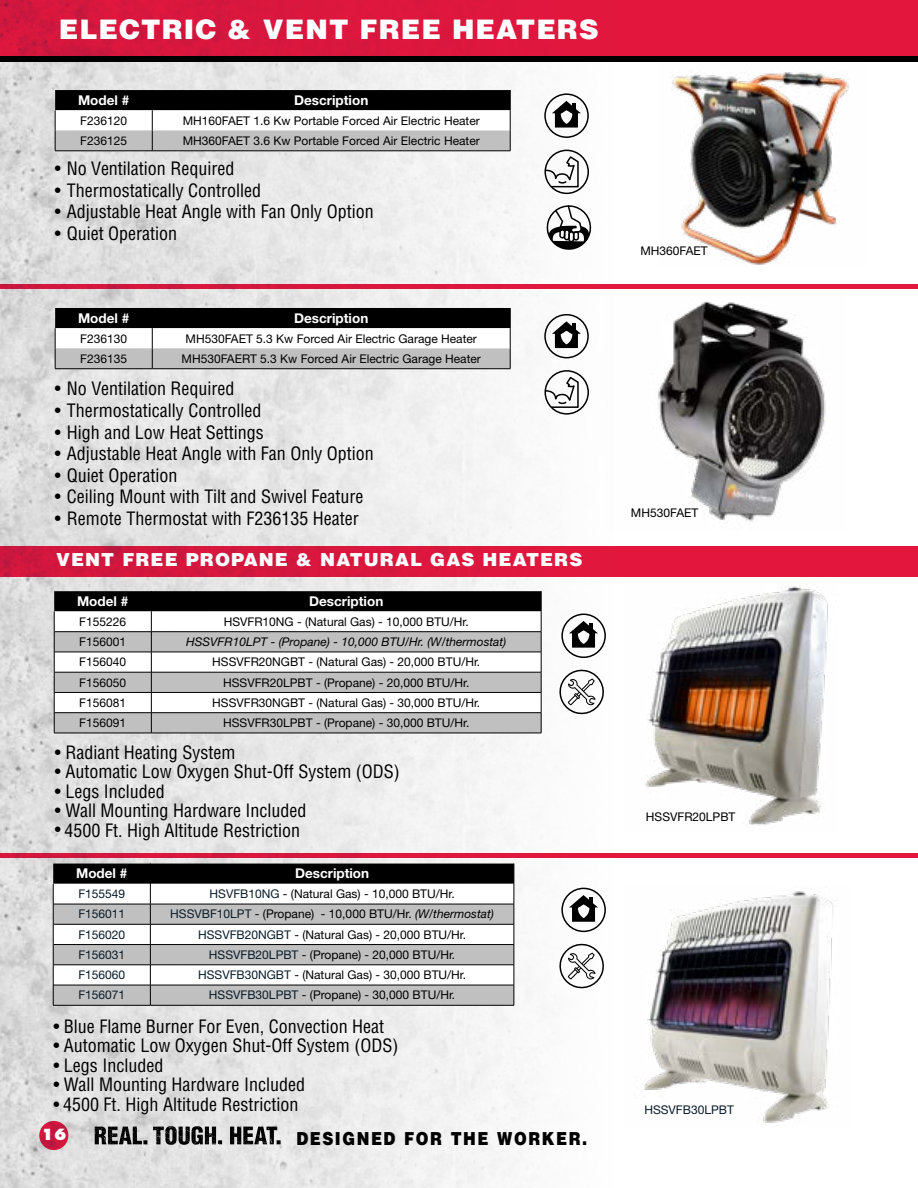
<style>
.page{position:relative;width:918px;height:1188px;background:#fff}
.page>*{position:absolute;margin:0;border:0;box-sizing:border-box;transform-origin:0 0}
.t1{font:900 27px "Helvetica";letter-spacing:.04em;color:#fff}
.t2{font:condensed 18px "Helvetica";color:#000}
.t3{font:900 18px "Helvetica";letter-spacing:.06em;color:#fff}
.t4{font:900 18px "Helvetica";letter-spacing:.1em;color:#000;scale:.85 1}
.t5{font:800 15px "Futura Std";color:#fff}
.t6{font:700 13.5px "Helvetica Neue LT Std";color:#fff}
.t7{font:12px "Helvetica Neue LT Std";color:#000}
.t8{font:12px "Helvetica Neue LT Std";color:#091c2a}
.t9{font:italic 12px "Helvetica Neue LT Std";color:#000}
.s1{color:#091c2a}
.s2{font-style:italic}
</style>
<div class="page">
<img style="left:0;top:61px;width:756px;height:1127px">
<svg style="left:39px;top:1121px;width:29px;height:29px"></svg>
<svg style="left:95px;top:1127px;width:52px;height:17px"></svg>
<svg style="left:153px;top:1126px;width:69px;height:19px"></svg>
<svg style="left:230px;top:1127px;width:51px;height:17px"></svg>
<div style="left:0;top:0;width:918px;height:56px;background:#e3173e"></div>
<div style="left:0;top:56px;width:918px;height:5px;background:#000"></div>
<hr style="left:55px;top:151px;width:97px;height:1px;background:#000">
<hr style="left:152px;top:151px;width:358px;height:1px;background:#000">
<svg style="left:55px;top:90px;width:456px;height:61px"></svg>
<svg style="left:55px;top:308px;width:456px;height:61px"></svg>
<img style="left:605px;top:291px;width:221px;height:240px">
<img style="left:659px;top:61px;width:205px;height:206px">
<hr style="left:54px;top:733px;width:97px;height:1px;background:#000">
<hr style="left:151px;top:733px;width:390px;height:1px;background:#000">
<svg style="left:54px;top:591px;width:488px;height:142px"></svg>
<img style="left:624px;top:584px;width:204px;height:247px">
<img style="left:624px;top:886px;width:210px;height:241px">
<hr style="left:53px;top:1005px;width:97px;height:1px;background:#000">
<hr style="left:150px;top:1005px;width:364px;height:1px;background:#000">
<svg style="left:53px;top:864px;width:462px;height:141px"></svg>
<hr style="left:0;top:285px;width:918px;height:4px;background:#e3173e">
<div style="left:0;top:853px;width:918px;height:5px;background:#e3173e"></div>
<div style="left:0;top:546px;width:918px;height:31px;background:#e3173e"></div>
<svg style="left:558px;top:942px;width:48px;height:48px"></svg>
<svg style="left:558px;top:668px;width:48px;height:48px"></svg>
<div style="left:544px;top:150px;width:45px;height:44px;border:2px solid #000;border-radius:50%"></div>
<svg style="left:544px;top:155px;width:35px;height:33px"></svg>
<div style="left:544px;top:370px;width:45px;height:45px;border:2px solid #000;border-radius:50%"></div>
<svg style="left:544px;top:375px;width:35px;height:34px"></svg>
<svg style="left:545px;top:204px;width:48px;height:47px"></svg>
<div style="left:561px;top:888px;width:45px;height:44px;border:2px solid #000;border-radius:50%"></div>
<svg style="left:569px;top:895px;width:29px;height:27px"></svg>
<div style="left:561px;top:614px;width:45px;height:44px;border:2px solid #000;border-radius:50%"></div>
<svg style="left:569px;top:621px;width:29px;height:27px"></svg>
<div style="left:544px;top:93px;width:45px;height:45px;border:2px solid #000;border-radius:50%"></div>
<svg style="left:552px;top:101px;width:29px;height:27px"></svg>
<div style="left:544px;top:314px;width:45px;height:44px;border:2px solid #000;border-radius:50%"></div>
<svg style="left:552px;top:321px;width:29px;height:27px"></svg>
<h1 class="t1" style="left:59px;top:12px;width:541px">ELECTRIC &amp; VENT FREE HEATERS</h1>
<p class="t6" style="left:78px;top:92px;width:53px">Model #</p>
<p class="t6" style="left:294px;top:92px;width:76px">Description</p>
<p class="t7" style="left:80px;top:113px;width:48px">F236120</p>
<p class="t7" style="left:183px;top:113px;width:299px">MH160FAET 1.6 Kw Portable Forced Air Electric Heater</p>
<p class="t7" style="left:80px;top:133px;width:48px">F236125</p>
<p class="t7" style="left:183px;top:133px;width:299px">MH360FAET 3.6 Kw Portable Forced Air Electric Heater</p>
<h2 class="t2" style="left:55px;top:157px;width:181px">• No Ventilation Required</h2>
<h2 class="t2" style="left:55px;top:179px;width:208px">• Thermostatically Controlled</h2>
<h2 class="t2" style="left:55px;top:201px;width:320px">• Adjustable Heat Angle with Fan Only Option</h2>
<h2 class="t2" style="left:55px;top:222px;width:124px">• Quiet Operation</h2>
<p class="t6" style="left:78px;top:310px;width:53px">Model #</p>
<p class="t6" style="left:294px;top:310px;width:76px">Description</p>
<p class="t7" style="left:80px;top:331px;width:48px">F236130</p>
<p class="t7" style="left:186px;top:331px;width:293px">MH530FAET 5.3 Kw Forced Air Electric Garage Heater</p>
<p class="t7" style="left:80px;top:351px;width:48px">F236135</p>
<p class="t7" style="left:182px;top:351px;width:301px">MH530FAERT 5.3 Kw Forced Air Electric Garage Heater</p>
<h2 class="t2" style="left:55px;top:377px;width:181px">• No Ventilation Required</h2>
<h2 class="t2" style="left:55px;top:399px;width:208px">• Thermostatically Controlled</h2>
<h2 class="t2" style="left:55px;top:421px;width:210px">• High and Low Heat Settings</h2>
<h2 class="t2" style="left:55px;top:442px;width:320px">• Adjustable Heat Angle with Fan Only Option</h2>
<h2 class="t2" style="left:55px;top:464px;width:124px">• Quiet Operation</h2>
<h2 class="t2" style="left:55px;top:485px;width:310px">• Ceiling Mount with Tilt and Swivel Feature</h2>
<h2 class="t2" style="left:55px;top:507px;width:305px">• Remote Thermostat with F236135 Heater</h2>
<h2 class="t3" style="left:56px;top:548px;width:528px">VENT FREE PROPANE &amp; NATURAL GAS HEATERS</h2>
<p class="t6" style="left:77px;top:593px;width:53px">Model #</p>
<p class="t6" style="left:309px;top:593px;width:76px">Description</p>
<p class="t7" style="left:79px;top:614px;width:48px">F155226</p>
<p class="t7" style="left:224px;top:614px;width:247px">HSVFR10NG - (Natural Gas) - 10,000 BTU/Hr.</p>
<p class="t7" style="left:79px;top:635px;width:48px">F156001</p>
<p class="t9" style="left:186px;top:635px;width:322px">HSSVFR10LPT - (Propane) - 10,000 BTU/Hr. (W/thermostat)</p>
<p class="t7" style="left:79px;top:655px;width:48px">F156040</p>
<p class="t7" style="left:212px;top:655px;width:270px">HSSVFR20NGBT - (Natural Gas) - 20,000 BTU/Hr.</p>
<p class="t7" style="left:79px;top:675px;width:48px">F156050</p>
<p class="t7" style="left:223px;top:675px;width:248px">HSSVFR20LPBT - (Propane) - 20,000 BTU/Hr.</p>
<p class="t7" style="left:79px;top:695px;width:48px">F156081</p>
<p class="t7" style="left:212px;top:695px;width:270px">HSSVFR30NGBT - (Natural Gas) - 30,000 BTU/Hr.</p>
<p class="t7" style="left:79px;top:716px;width:48px">F156091</p>
<p class="t7" style="left:223px;top:716px;width:248px">HSSVFR30LPBT - (Propane) - 30,000 BTU/Hr.</p>
<h2 class="t2" style="left:55px;top:741px;width:182px">• Radiant Heating System</h2>
<h2 class="t2" style="left:55px;top:760px;width:346px">• Automatic Low Oxygen Shut-Off System (ODS)</h2>
<h2 class="t2" style="left:55px;top:780px;width:111px">• Legs Included</h2>
<h2 class="t2" style="left:55px;top:799px;width:253px">• Wall Mounting Hardware Included</h2>
<h2 class="t2" style="left:55px;top:819px;width:247px">• 4500 Ft. High Altitude Restriction</h2>
<p class="t6" style="left:76px;top:865px;width:53px">Model #</p>
<p class="t6" style="left:295px;top:865px;width:76px">Description</p>
<p class="t8" style="left:78px;top:887px;width:48px">F155549</p>
<p class="t7" style="left:210px;top:887px;width:247px"><span class="s1">HSVFB10NG</span> - (Natural Gas) - 10,000 BTU/Hr.</p>
<p class="t8" style="left:78px;top:907px;width:48px">F156011</p>
<p class="t7" style="left:170px;top:907px;width:325px"><span class="s1">HSSVBF10LPT</span> - (Propane) - 10,000 BTU/Hr. <span class="s2">(W/thermostat)</span></p>
<p class="t8" style="left:78px;top:927px;width:48px">F156020</p>
<p class="t7" style="left:198px;top:927px;width:270px"><span class="s1">HSSVFB20NGBT</span> - (Natural Gas) - 20,000 BTU/Hr.</p>
<p class="t8" style="left:78px;top:948px;width:48px">F156031</p>
<p class="t7" style="left:209px;top:948px;width:248px"><span class="s1">HSSVFB20LPBT</span> - (Propane) - 20,000 BTU/Hr.</p>
<p class="t8" style="left:78px;top:968px;width:48px">F156060</p>
<p class="t7" style="left:198px;top:968px;width:270px"><span class="s1">HSSVFB30NGBT</span> - (Natural Gas) - 30,000 BTU/Hr.</p>
<p class="t8" style="left:78px;top:988px;width:48px">F156071</p>
<p class="t7" style="left:209px;top:988px;width:248px"><span class="s1">HSSVFB30LPBT</span> - (Propane) - 30,000 BTU/Hr.</p>
<h2 class="t2" style="left:53px;top:1015px;width:332px">• Blue Flame Burner For Even, Convection Heat</h2>
<h2 class="t2" style="left:53px;top:1034px;width:346px">• Automatic Low Oxygen Shut-Off System (ODS)</h2>
<h2 class="t2" style="left:53px;top:1054px;width:111px">• Legs Included</h2>
<h2 class="t2" style="left:53px;top:1073px;width:253px">• Wall Mounting Hardware Included</h2>
<h2 class="t2" style="left:53px;top:1093px;width:247px">• 4500 Ft. High Altitude Restriction</h2>
<p class="t5" style="left:42px;top:1125px;width:26px">16</p>
<h2 class="t4" style="left:296px;top:1127px;width:344px">DESIGNED FOR THE WORKER.</h2>
<p class="t7" style="left:640px;top:244px;width:69px">MH360FAET</p>
<p class="t7" style="left:631px;top:505px;width:69px">MH530FAET</p>
<p class="t7" style="left:646px;top:810px;width:91px">HSSVFR20LPBT</p>
<p class="t8" style="left:644px;top:1103px;width:91px">HSSVFB30LPBT</p>
</div>
